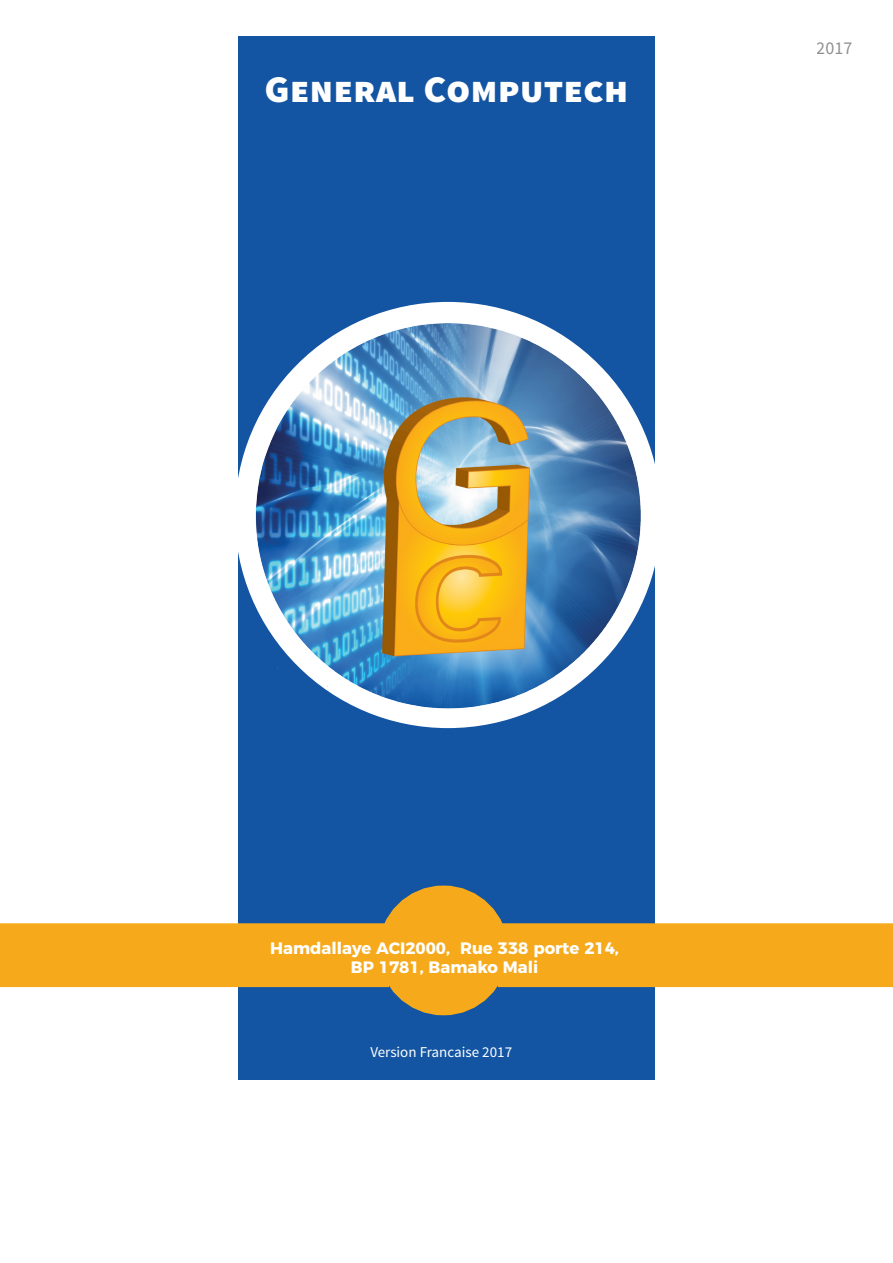
<style>
.page{position:relative;width:893px;height:1263px;background:#fff}
.page>*{position:absolute;margin:0;border:0;box-sizing:border-box;transform-origin:0 0}
.t1{font:900 37.8px "Source Sans Pro";color:#fff}
.t2{font:18px "Source Sans Pro";color:#231f20}
.Small_caption{font:700 16.5px/19.8px "Montserrat";color:#fff;text-align:center}
.t3{font:15px "Source Sans Pro";color:#fff}
</style>
<div class="page">
<div style="left:238px;top:36px;width:417px;height:1044px;background:#1355a3"></div>
<div style="left:235px;top:302px;width:426px;height:426px;background:#fff;border-radius:50%"></div>
<div style="left:0;top:923px;width:389px;height:64px;background:#f6aa1b"></div>
<div style="left:498px;top:923px;width:395px;height:64px;background:#f6aa1b"></div>
<div style="left:379px;top:885px;width:129px;height:130px;border:64px solid #f6aa1b;border-radius:50%"></div>
<div style="left:439px;top:972px;width:9px;height:18px;background:#f6aa1b"></div>
<div style="left:435px;top:977px;width:17px;height:8px;background:#f6aa1b"></div>
<img style="left:250px;top:315px;width:399px;height:403px">
<p class="t1" style="left:265px;top:64px;width:365px">General Computech</p>
<p class="t2" style="left:817px;top:37px;width:37px">2017</p>
<p class="Small_caption" style="left:270px;top:937px;width:350px">Hamdallaye ACI2000, Rue 338 porte 214,<br>BP 1781, Bamako Mali</p>
<p class="t3" style="left:370px;top:1043px;width:143px">Version Francaise 2017</p>
</div>
